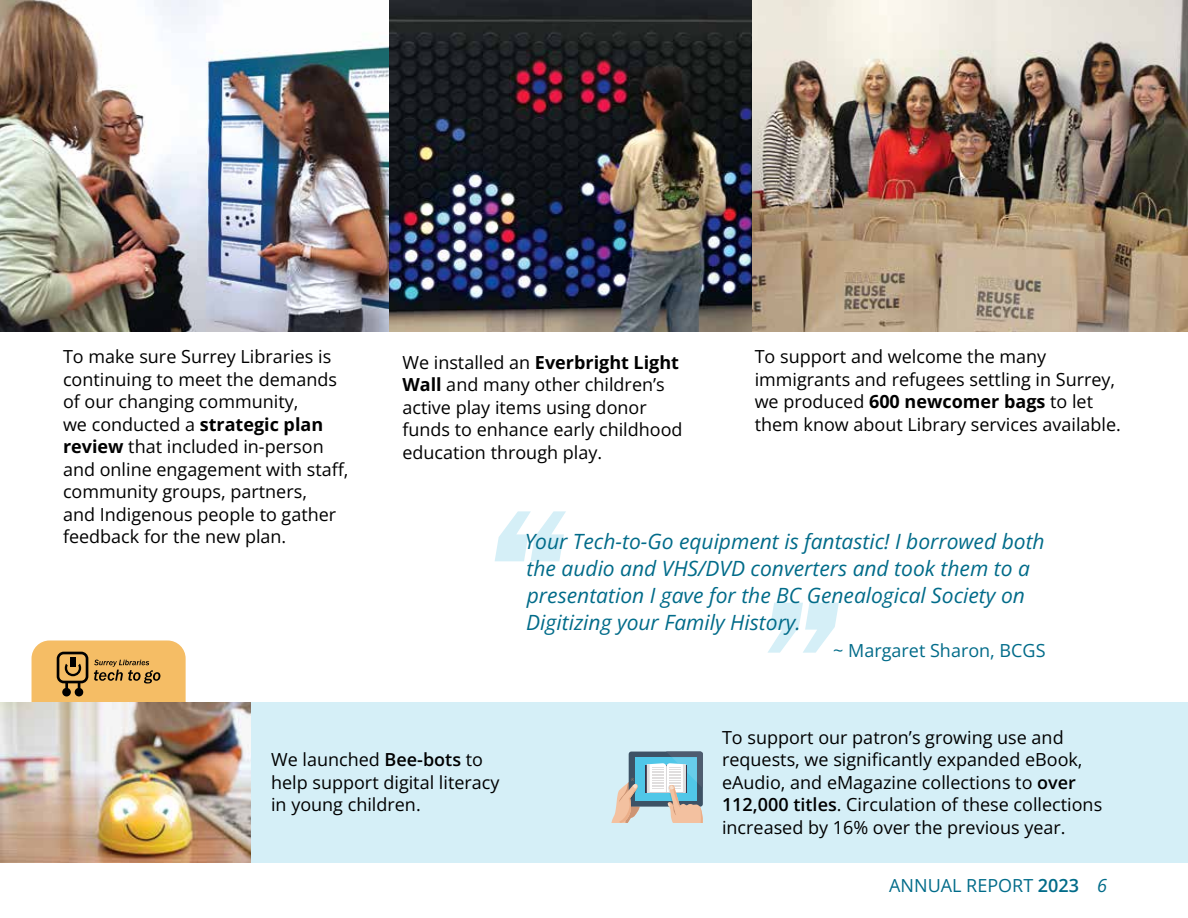
<style>
.page{position:relative;width:1188px;height:918px;background:#fff}
.page>*{position:absolute;margin:0;border:0;box-sizing:border-box;transform-origin:0 0}
.t1{font:italic 21px/27px "Open Sans";color:#006b89}
.t2{font:18px/22.5px "Open Sans";color:#000}
.t3{font:18px "Open Sans";color:#006b89}
.s1{font-weight:700}
.s2{font-weight:600}
.s3{font-style:italic}
</style>
<div class="page">
<div style="left:0;top:702px;width:1188px;height:160px;background:#d5eff7"></div>
<img style="left:0;top:0;width:1188px;height:332px">
<img style="left:0;top:702px;width:250px;height:160px">
<svg style="left:495px;top:511px;width:71px;height:50px"></svg>
<svg style="left:768px;top:603px;width:71px;height:50px"></svg>
<svg style="left:611px;top:752px;width:92px;height:70px"></svg>
<svg style="left:32px;top:640px;width:154px;height:83px;background:#d7b074"></svg>
<p class="t2" style="left:63px;top:345px;width:287px">To make sure Surrey Libraries is continuing to meet the demands of our changing community,<br>we conducted a <span class="s1">strategic plan review</span> that included in-person and online engagement with staff, community groups, partners,<br>and Indigenous people to gather feedback for the new plan.</p>
<p class="t2" style="left:402px;top:351px;width:282px">We installed an <span class="s1">Everbright Light<br>Wall</span> and many other children’s active play items using donor funds to enhance early childhood education through play.</p>
<p class="t2" style="left:755px;top:345px;width:368px">To support and welcome the many immigrants and refugees settling in Surrey, we produced <span class="s1">600 newcomer bags</span> to let them know about Library services available.</p>
<p class="t1" style="left:525px;top:528px;width:522px">Your Tech-to-Go equipment is fantastic! I borrowed both the audio and VHS/DVD converters and took them to a presentation I gave for the BC Genealogical Society on Digitizing your Family History.</p>
<p class="t3" style="left:833px;top:639px;width:214px">~ Margaret Sharon, BCGS</p>
<p class="t2" style="left:271px;top:748px;width:230px">We launched <span class="s2">Bee-bots</span> to help support digital literacy in young children.</p>
<p class="t2" style="left:722px;top:726px;width:382px">To support our patron’s growing use and requests, we significantly expanded eBook, eAudio, and eMagazine collections to <span class="s2">over 112,000 titles</span>. Circulation of these collections increased by 16% over the previous year.</p>
<p class="t3" style="left:889px;top:873px;width:219px">ANNUAL REPORT <span class="s2">2023</span> <span class="s3">6</span></p>
</div>
